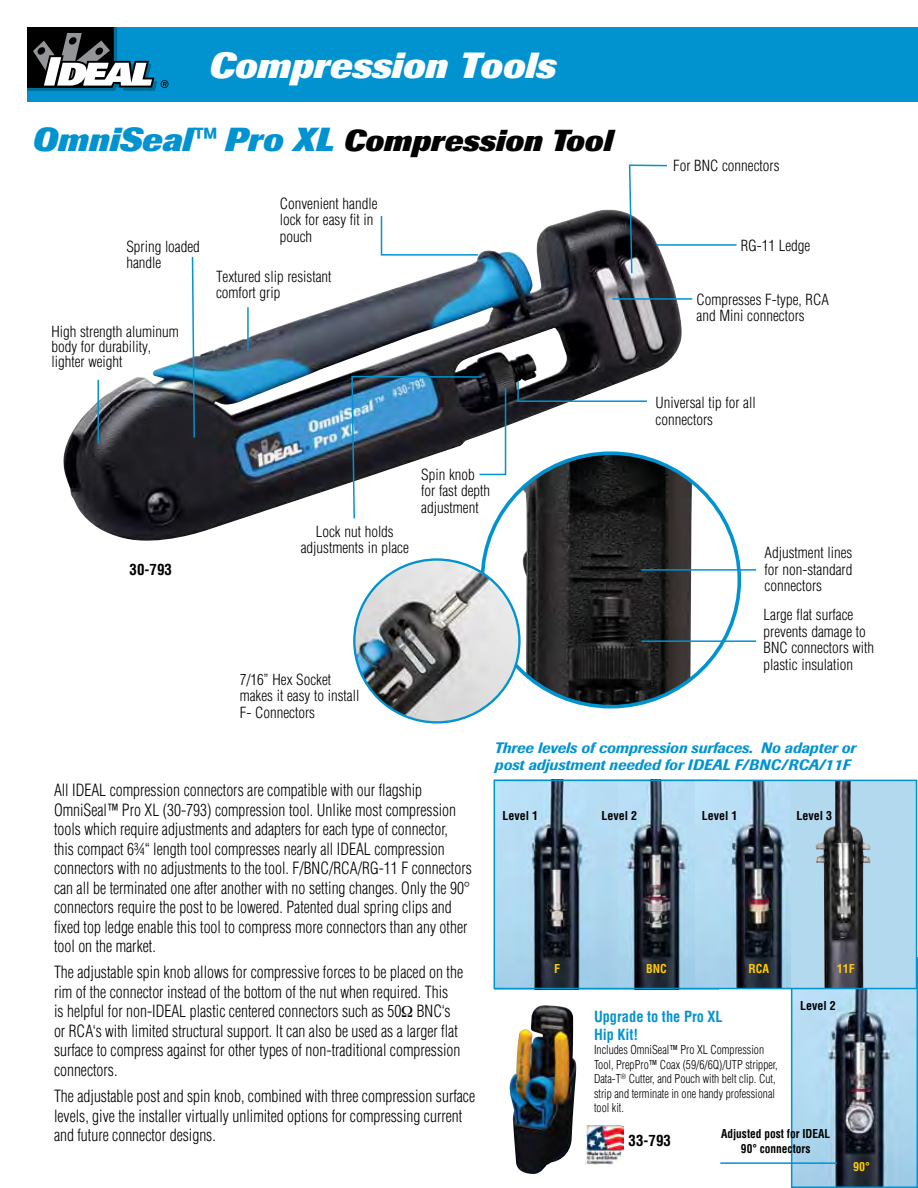
<style>
.page{position:relative;width:918px;height:1188px;background:#fff}
.page>*{position:absolute;margin:0;border:0;box-sizing:border-box;transform-origin:0 0}
.t1{font:italic 800 36px "Imago";color:#fff}
.t2{font:italic 800 30px "Imago";color:#000}
.t3{font:300 condensed 16.5px/19.5px "Helvetica";color:#000;scale:.95 1}
.t4{font:300 condensed 15px/16.5px "Helvetica";color:#000}
.t5{font:italic 500 15px/16.5px "Imago";color:#0093d0}
.t6{font:700 condensed 15px/18px "Helvetica";color:#0093d0;scale:.96 1}
.t7{font:700 condensed 15px "Helvetica";color:#000}
.t8{font:300 condensed 12px/14.4px "Helvetica";color:#000;scale:.96 1}
.t9{font:700 condensed 12px/14.4px "Helvetica";color:#000;text-align:center;scale:.95 1}
.t10{font:700 condensed 12px "Helvetica";color:#000}
.t11{font:700 condensed 12px "Helvetica";color:#ffcb05}
.s1{font-size:33px;color:#0093d0}
</style>
<div class="page">
<div style="left:27px;top:27px;width:891px;height:74px;background:#0093d0"></div>
<svg style="left:27px;top:27px;width:141px;height:64px"></svg>
<img style="left:522px;top:474px;width:170px;height:233px">
<hr style="left:642px;top:640px;width:114px;height:2px;background:#0093d0">
<hr style="left:642px;top:569px;width:114px;height:2px;background:#0093d0">
<img style="left:63px;top:210px;width:622px;height:337px">
<svg style="left:517px;top:380px;width:131px;height:23px"></svg>
<hr style="left:247px;top:307px;width:2px;height:43px;background:#0093d0">
<hr style="left:97px;top:380px;width:2px;height:64px;background:#0093d0">
<hr style="left:612px;top:298px;width:80px;height:2px;background:#0093d0">
<hr style="left:657px;top:244px;width:80px;height:2px;background:#0093d0">
<svg style="left:628px;top:164px;width:40px;height:111px"></svg>
<svg style="left:191px;top:256px;width:5px;height:183px"></svg>
<svg style="left:380px;top:215px;width:99px;height:41px"></svg>
<img style="left:354px;top:560px;width:165px;height:162px">
<svg style="left:351px;top:375px;width:156px;height:145px"></svg>
<img style="left:794px;top:989px;width:121px;height:196px">
<div style="left:791px;top:957px;width:127px;height:231px;border:2px solid #0093d0"></div>
<img style="left:618px;top:783px;width:78px;height:203px">
<img style="left:497px;top:783px;width:121px;height:203px">
<img style="left:696px;top:783px;width:95px;height:203px">
<div style="left:791px;top:780px;width:126px;height:208px;background:#b3d9ee"></div>
<img style="left:815px;top:783px;width:56px;height:203px">
<img style="left:509px;top:1005px;width:68px;height:169px">
<img style="left:585px;top:1125px;width:39px;height:39px">
<div style="left:494px;top:780px;width:423px;height:209px;border:2px solid #0093d0"></div>
<hr style="left:720px;top:1162px;width:117px;height:2px;background:#0093d0">
<h1 class="t1" style="left:209px;top:45px;width:348px">Compression Tools</h1>
<h2 class="t2" style="left:32px;top:123px;width:582px"><span class="s1">OmniSeal™ Pro XL</span> Compression Tool</h2>
<p class="t4" style="left:126px;top:238px;width:75px">Spring loaded handle</p>
<p class="t4" style="left:51px;top:324px;width:129px;line-height:15px">High strength aluminum body for durability, lighter weight</p>
<p class="t4" style="left:280px;top:195px;width:99px">Convenient handle lock for easy fit in pouch</p>
<p class="t4" style="left:216px;top:268px;width:117px">Textured slip resistant comfort grip</p>
<p class="t7" style="left:130px;top:560px;width:44px">30-793</p>
<p class="t4" style="left:301px;top:523px;width:110px;text-align:center">Lock nut holds adjustments in place</p>
<p class="t4" style="left:421px;top:466px;width:70px">Spin knob for fast depth adjustment</p>
<p class="t4" style="left:240px;top:671px;width:121px">7/16” Hex Socket makes it easy to install<br>F- Connectors</p>
<p class="t4" style="left:673px;top:157px;width:108px">For BNC connectors</p>
<p class="t4" style="left:741px;top:237px;width:71px">RG-11 Ledge</p>
<p class="t4" style="left:697px;top:291px;width:134px">Compresses F-type, RCA and Mini connectors</p>
<p class="t4" style="left:656px;top:394px;width:102px">Universal tip for all connectors</p>
<p class="t4" style="left:765px;top:545px;width:89px;text-align:justify">Adjustment lines for non-standard connectors</p>
<p class="t4" style="left:764px;top:606px;width:112px">Large flat surface prevents damage to<br>BNC connectors with plastic insulation</p>
<p class="t3" style="left:54px;top:780px;width:441px">All IDEAL compression connectors are compatible with our flagship OmniSeal™ Pro XL (30-793) compression tool. Unlike most compression tools which require adjustments and adapters for each type of connector, this compact 6¾“ length tool compresses nearly all IDEAL compression connectors with no adjustments to the tool. F/BNC/RCA/RG-11 F connectors can all be terminated one after another with no setting changes. Only the 90° connectors require the post to be lowered. Patented dual spring clips and fixed top ledge enable this tool to compress more connectors than any other tool on the market.</p>
<p class="t3" style="left:54px;top:963px;width:432px">The adjustable spin knob allows for compressive forces to be placed on the rim of the connector instead of the bottom of the nut when required. This<br>is helpful for non-IDEAL plastic centered connectors such as 50 BNC‘s or RCA‘s with limited structural support. It can also be used as a larger flat surface to compress against for other types of non-traditional compression connectors.</p>
<p class="t3" style="left:54px;top:1086px;width:445px">The adjustable post and spin knob, combined with three compression surface levels, give the installer virtually unlimited options for compressing current and future connector designs.</p>
<p class="t5" style="left:495px;top:740px;width:363px">Three levels of compression surfaces. No adapter or post adjustment needed for IDEAL F/BNC/RCA/11F</p>
<p class="t10" style="left:502px;top:808px;width:37px">Level 1</p>
<p class="t10" style="left:602px;top:808px;width:37px">Level 2</p>
<p class="t10" style="left:702px;top:808px;width:37px">Level 1</p>
<p class="t10" style="left:796px;top:808px;width:37px">Level 3</p>
<p class="t11" style="left:554px;top:961px;width:7px">F</p>
<p class="t11" style="left:646px;top:961px;width:22px">BNC</p>
<p class="t11" style="left:748px;top:961px;width:22px">RCA</p>
<p class="t11" style="left:837px;top:961px;width:19px">11F</p>
<p class="t6" style="left:594px;top:1008px;width:136px">Upgrade to the Pro XL<br>Hip Kit!</p>
<p class="t8" style="left:594px;top:1043px;width:193px">Includes OmniSeal™ Pro XL Compression Tool, PrepPro™ Coax (59/6/6Q)/UTP stripper, Data-T<sup>®</sup> Cutter, and Pouch with belt clip. Cut, strip and terminate in one handy professional tool kit.</p>
<p class="t10" style="left:800px;top:998px;width:37px">Level 2</p>
<p class="t7" style="left:629px;top:1131px;width:44px">33-793</p>
<p class="t9" style="left:721px;top:1127px;width:117px">Adjusted post for IDEAL<br>90° connectors</p>
<p class="t11" style="left:853px;top:1159px;width:18px">90°</p>
</div>
